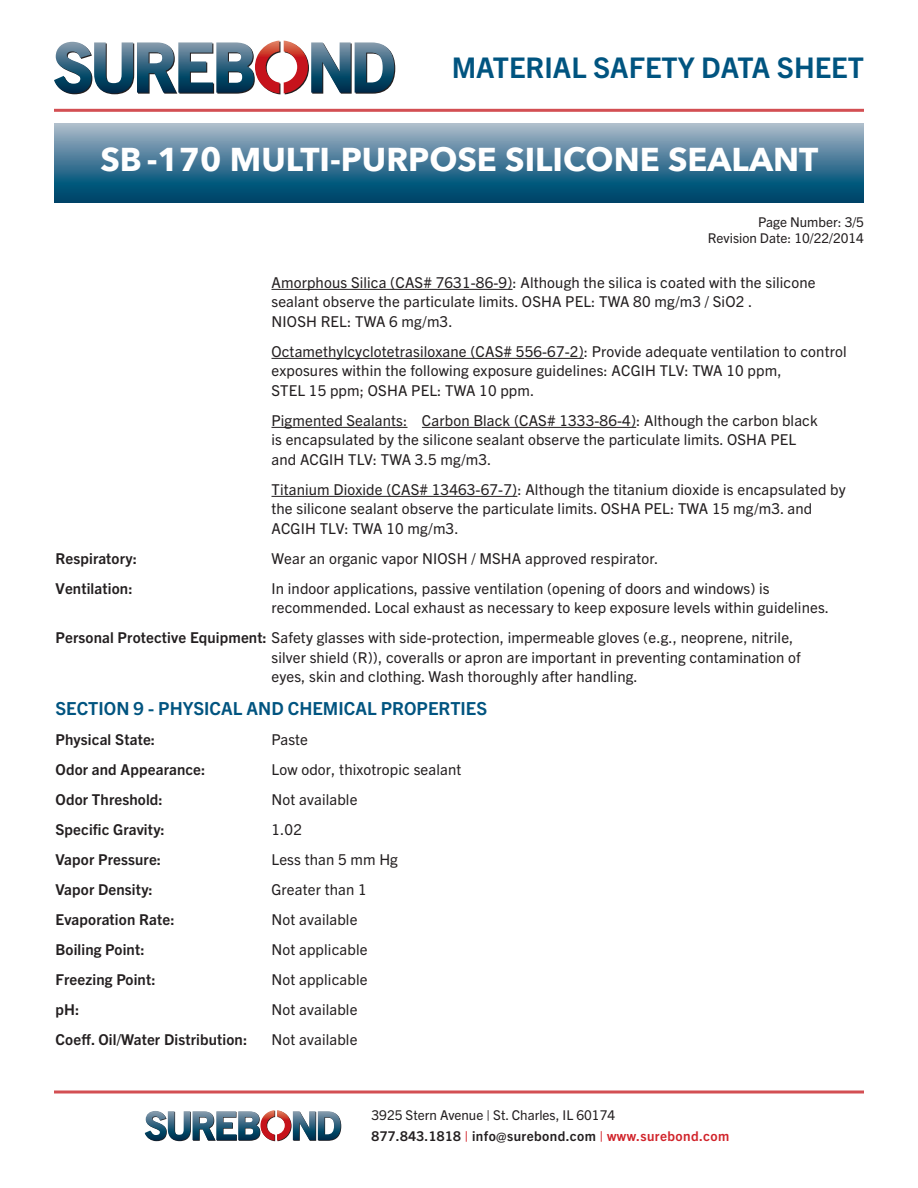
<style>
.page{position:relative;width:918px;height:1188px;background:#fff}
.page>*{position:absolute;margin:0;border:0;box-sizing:border-box;transform-origin:0 0}
.t1{font:700 33px "Avenir Next";color:#fff}
.t2{font:700 28.5px "Trade Gothic Next LT Pro";color:#005480}
.t3{font:700 18px "Trade Gothic Next LT Pro";color:#005480}
.t4{font:15px/19.5px "Trade Gothic Next LT Pro";letter-spacing:.01em;color:#231f20}
.t5{font:700 15px "Trade Gothic Next LT Pro";letter-spacing:.01em;color:#231f20}
.t6{font:13.5px/21px "Trade Gothic Next LT Pro";color:#231f20}
.s1{font-weight:700}
.s2{font-weight:700;color:#d1232a}
</style>
<div class="page">
<svg style="left:54px;top:41px;width:341px;height:53px"></svg>
<svg style="left:54px;top:123px;width:810px;height:79px;background:#467a97"></svg>
<hr style="left:54px;top:109px;width:810px;height:3px;background:#d34f53">
<svg style="left:54px;top:1090px;width:810px;height:4px;background:#dd7a7d"></svg>
<svg style="left:145px;top:1110px;width:196px;height:31px"></svg>
<hr style="left:271px;top:289px;width:242px;height:1px;background:#231f20">
<hr style="left:271px;top:358px;width:313px;height:1px;background:#231f20">
<hr style="left:271px;top:427px;width:137px;height:1px;background:#231f20">
<hr style="left:422px;top:427px;width:214px;height:1px;background:#231f20">
<hr style="left:271px;top:496px;width:246px;height:1px;background:#231f20">
<h2 class="t2" style="left:452px;top:48px;width:414px">MATERIAL SAFETY DATA SHEET</h2>
<h1 class="t1" style="left:100px;top:131px;width:719px">SB -170 MULTI-PURPOSE SILICONE SEALANT</h1>
<p class="t6" style="left:708px;top:213px;width:158px;line-height:16.2px;text-align:right">Page Number: 3/5<br>Revision Date: 10/22/2014</p>
<p class="t4" style="left:271px;top:272px;width:546px">Amorphous Silica (CAS# 7631-86-9): Although the silica is coated with the silicone sealant observe the particulate limits. OSHA PEL: TWA 80 mg/m3 / SiO2 .<br>NIOSH REL: TWA 6 mg/m3.</p>
<p class="t4" style="left:271px;top:341px;width:577px">Octamethylcyclotetrasiloxane (CAS# 556-67-2): Provide adequate ventilation to control exposures within the following exposure guidelines: ACGIH TLV: TWA 10 ppm,<br>STEL 15 ppm; OSHA PEL: TWA 10 ppm.</p>
<p class="t4" style="left:271px;top:410px;width:548px">Pigmented Sealants: Carbon Black (CAS# 1333-86-4): Although the carbon black is encapsulated by the silicone sealant observe the particulate limits. OSHA PEL and ACGIH TLV: TWA 3.5 mg/m3.</p>
<p class="t4" style="left:271px;top:479px;width:576px">Titanium Dioxide (CAS# 13463-67-7): Although the titanium dioxide is encapsulated by the silicone sealant observe the particulate limits. OSHA PEL: TWA 15 mg/m3. and<br>ACGIH TLV: TWA 10 mg/m3.</p>
<p class="t5" style="left:55px;top:548px;width:83px">Respiratory:</p>
<p class="t4" style="left:271px;top:548px;width:388px">Wear an organic vapor NIOSH / MSHA approved respirator.</p>
<p class="t5" style="left:55px;top:578px;width:79px">Ventilation:</p>
<p class="t4" style="left:271px;top:578px;width:559px">In indoor applications, passive ventilation (opening of doors and windows) is recommended. Local exhaust as necessary to keep exposure levels within guidelines.</p>
<p class="t4" style="left:271px;top:627px;width:531px;text-indent:-216px"><span class="s1">Personal Protective Equipment:</span> Safety glasses with side-protection, impermeable gloves (e.g., neoprene, nitrile, silver shield (R)), coveralls or apron are important in preventing contamination of eyes, skin and clothing. Wash thoroughly after handling.</p>
<p class="t3" style="left:55px;top:696px;width:433px">SECTION 9 - PHYSICAL AND CHEMICAL PROPERTIES</p>
<p class="t5" style="left:55px;top:729px;width:101px">Physical State:</p>
<p class="t4" style="left:271px;top:729px;width:38px">Paste</p>
<p class="t5" style="left:55px;top:759px;width:151px">Odor and Appearance:</p>
<p class="t4" style="left:271px;top:759px;width:191px">Low odor, thixotropic sealant</p>
<p class="t5" style="left:55px;top:789px;width:109px">Odor Threshold:</p>
<p class="t4" style="left:271px;top:789px;width:87px">Not available</p>
<p class="t5" style="left:55px;top:819px;width:111px">Specific Gravity:</p>
<p class="t4" style="left:271px;top:819px;width:32px">1.02</p>
<p class="t5" style="left:55px;top:849px;width:107px">Vapor Pressure:</p>
<p class="t4" style="left:271px;top:849px;width:128px">Less than 5 mm Hg</p>
<p class="t5" style="left:55px;top:879px;width:99px">Vapor Density:</p>
<p class="t4" style="left:271px;top:879px;width:97px">Greater than 1</p>
<p class="t5" style="left:55px;top:909px;width:121px">Evaporation Rate:</p>
<p class="t4" style="left:271px;top:909px;width:87px">Not available</p>
<p class="t5" style="left:55px;top:939px;width:91px">Boiling Point:</p>
<p class="t4" style="left:271px;top:939px;width:98px">Not applicable</p>
<p class="t5" style="left:55px;top:969px;width:102px">Freezing Point:</p>
<p class="t4" style="left:271px;top:969px;width:98px">Not applicable</p>
<p class="t5" style="left:55px;top:999px;width:25px">pH:</p>
<p class="t4" style="left:271px;top:999px;width:87px">Not available</p>
<p class="t5" style="left:55px;top:1029px;width:193px">Coeff. Oil/Water Distribution:</p>
<p class="t4" style="left:271px;top:1029px;width:87px">Not available</p>
<p class="t6" style="left:372px;top:1103px;width:359px">3925 Stern Avenue | St. Charles, IL 60174<br><span class="s1">877.843.1818</span> <span class="s2">|</span> <span class="s1">info@surebond.com</span> <span class="s2">| www.surebond.com</span></p>
</div>
